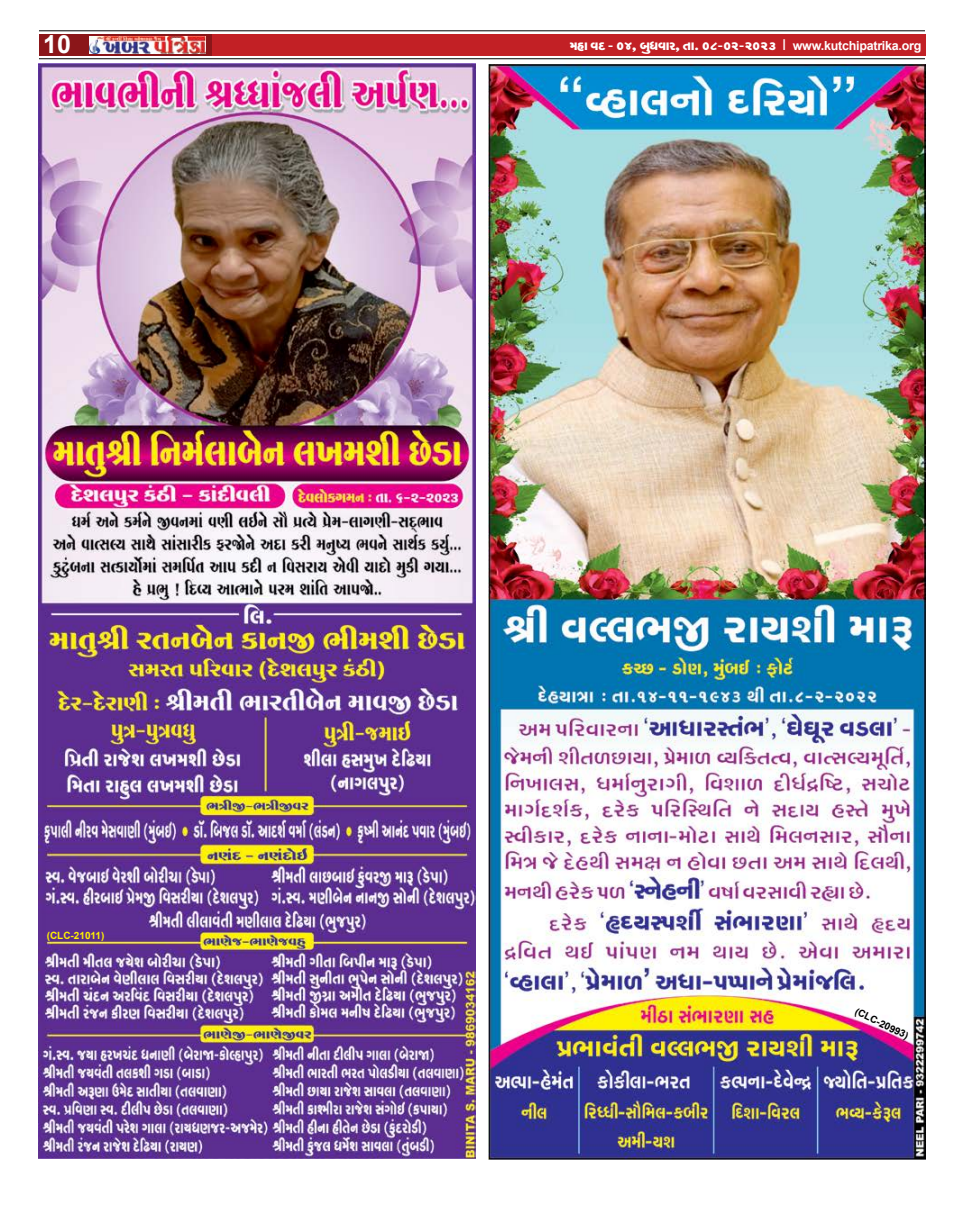
<style>
.page{position:relative;width:964px;height:1205px;background:#fff}
.page>*{position:absolute;margin:0;border:0;box-sizing:border-box;transform-origin:0 0}
.t1{font:700 25px "Arial";color:#fff}
.t2{font:15px "SHREE GUJ7";letter-spacing:-.02em;color:#fff}
.t3{font:700 10px "Arial";color:#000}
.t4{font:700 10px "Arial";color:#fff200}
.s1{font-family:"Arial"}
.s2{font-family:"Arial";font-weight:700;font-size:12.5px}
</style>
<div class="page">
<div style="left:40px;top:34px;width:172px;height:21px;background:#8b1619"></div>
<div style="left:212px;top:34px;width:713px;height:21px;background:#c22025"></div>
<hr style="left:39px;top:58px;width:886px;height:1px;background:#000">
<hr style="left:39px;top:30px;width:886px;height:1px;background:#000">
<img style="left:90px;top:36px;width:116px;height:17px">
<img style="left:488px;top:64px;width:437px;height:1095px">
<img style="left:39px;top:64px;width:437px;height:1095px">
<h1 class="t1" style="left:43px;top:27px;width:29px">10</h1>
<p class="t2" style="left:570px;top:38px;width:353px">dlp hv$ - 04, by^hpf, sp. 08-02-2023 <span class="s1">I</span> <span class="s2">www.kutchipatrika.org</span></p>
<p class="t4" style="left:47px;top:928px;width:59px">(CLC-21011)</p>
<p class="t3" style="left:859px;top:1004px;width:60px;rotate:26deg">(CLC-20993)</p>
</div>
